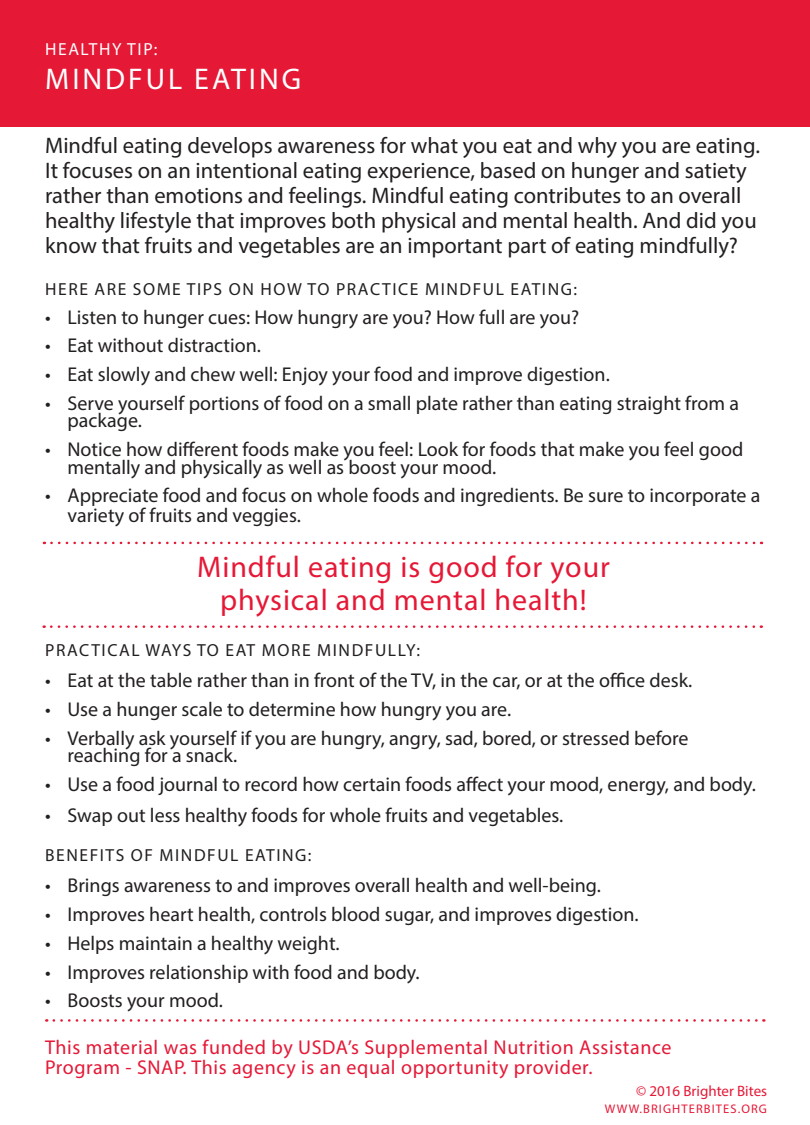
<style>
.page{position:relative;width:810px;height:1125px;background:#fff}
.page>*{position:absolute;margin:0;border:0;box-sizing:border-box;transform-origin:0 0}
.t1{font:30px "Myriad Pro";letter-spacing:.03em;color:#e51836}
.t2{font:30px "Myriad Pro";letter-spacing:.1em;color:#fff}
.t3{font:22.5px/25px "Myriad Pro";color:#231f20}
.t4{font:20px/17.5px "Myriad Pro";color:#231f20}
.t5{font:20px "Myriad Pro";letter-spacing:.03em;color:#e51836}
.t6{font:17.5px "Myriad Pro";letter-spacing:.09em;color:#231f20}
.t7{font:17.5px "Myriad Pro";letter-spacing:.09em;color:#fff}
.t8{font:15px "Myriad Pro";color:#e51836}
.t9{font:12.5px "Myriad Pro";letter-spacing:.09em;color:#e51836}
</style>
<div class="page">
<div style="left:0;top:0;width:810px;height:126px;background:#e51836"></div>
<svg style="left:54px;top:1019px;width:710px;height:3px"></svg>
<svg style="left:51px;top:542px;width:711px;height:2px"></svg>
<svg style="left:51px;top:625px;width:711px;height:3px"></svg>
<p class="t7" style="left:45px;top:38px;width:114px">HEALTHY TIP:</p>
<p class="t2" style="left:45px;top:60px;width:257px">MINDFUL EATING</p>
<p class="t3" style="left:45px;top:132px;width:716px">Mindful eating develops awareness for what you eat and why you are eating.<br>It focuses on an intentional eating experience, based on hunger and satiety rather than emotions and feelings. Mindful eating contributes to an overall healthy lifestyle that improves both physical and mental health. And did you know that fruits and vegetables are an important part of eating mindfully?</p>
<p class="t6" style="left:45px;top:278px;width:533px">HERE ARE SOME TIPS ON HOW TO PRACTICE MINDFUL EATING:</p>
<p class="t4" style="left:45px;top:308px;width:536px">• Listen to hunger cues: How hungry are you? How full are you?</p>
<p class="t4" style="left:45px;top:337px;width:218px">• Eat without distraction.</p>
<p class="t4" style="left:45px;top:365px;width:566px">• Eat slowly and chew well: Enjoy your food and improve digestion.</p>
<p class="t4" style="left:68px;top:394px;width:673px;text-indent:-22px">• Serve yourself portions of food on a small plate rather than eating straight from a package.</p>
<p class="t4" style="left:68px;top:440px;width:677px;text-indent:-22px">• Notice how different foods make you feel: Look for foods that make you feel good mentally and physically as well as boost your mood.</p>
<p class="t4" style="left:68px;top:485px;width:694px;line-height:20px;text-indent:-22px">• Appreciate food and focus on whole foods and ingredients. Be sure to incorporate a variety of fruits and veggies.</p>
<p class="t1" style="left:197px;top:549px;width:414px">Mindful eating is good for your</p>
<p class="t1" style="left:220px;top:581px;width:368px">physical and mental health!</p>
<p class="t6" style="left:45px;top:639px;width:376px">PRACTICAL WAYS TO EAT MORE MINDFULLY:</p>
<p class="t4" style="left:45px;top:671px;width:649px">• Eat at the table rather than in front of the TV, in the car, or at the office desk.</p>
<p class="t4" style="left:45px;top:700px;width:468px">• Use a hunger scale to determine how hungry you are.</p>
<p class="t4" style="left:68px;top:729px;width:623px;text-indent:-22px">• Verbally ask yourself if you are hungry, angry, sad, bored, or stressed before reaching for a snack.</p>
<p class="t4" style="left:45px;top:775px;width:713px">• Use a food journal to record how certain foods affect your mood, energy, and body.</p>
<p class="t4" style="left:45px;top:806px;width:520px">• Swap out less healthy foods for whole fruits and vegetables.</p>
<p class="t6" style="left:45px;top:844px;width:268px">BENEFITS OF MINDFUL EATING:</p>
<p class="t4" style="left:45px;top:877px;width:557px">• Brings awareness to and improves overall health and well-being.</p>
<p class="t4" style="left:45px;top:905px;width:595px">• Improves heart health, controls blood sugar, and improves digestion.</p>
<p class="t4" style="left:45px;top:934px;width:296px">• Helps maintain a healthy weight.</p>
<p class="t4" style="left:45px;top:963px;width:376px">• Improves relationship with food and body.</p>
<p class="t4" style="left:45px;top:992px;width:179px">• Boosts your mood.</p>
<p class="t5" style="left:45px;top:1035px;width:628px">This material was funded by USDA’s Supplemental Nutrition Assistance</p>
<p class="t5" style="left:45px;top:1055px;width:549px">Program - SNAP. This agency is an equal opportunity provider.</p>
<p class="t8" style="left:636px;top:1081px;width:132px">© 2016 Brighter Bites</p>
<p class="t9" style="left:605px;top:1101px;width:164px">WWW.BRIGHTERBITES.ORG</p>
</div>
